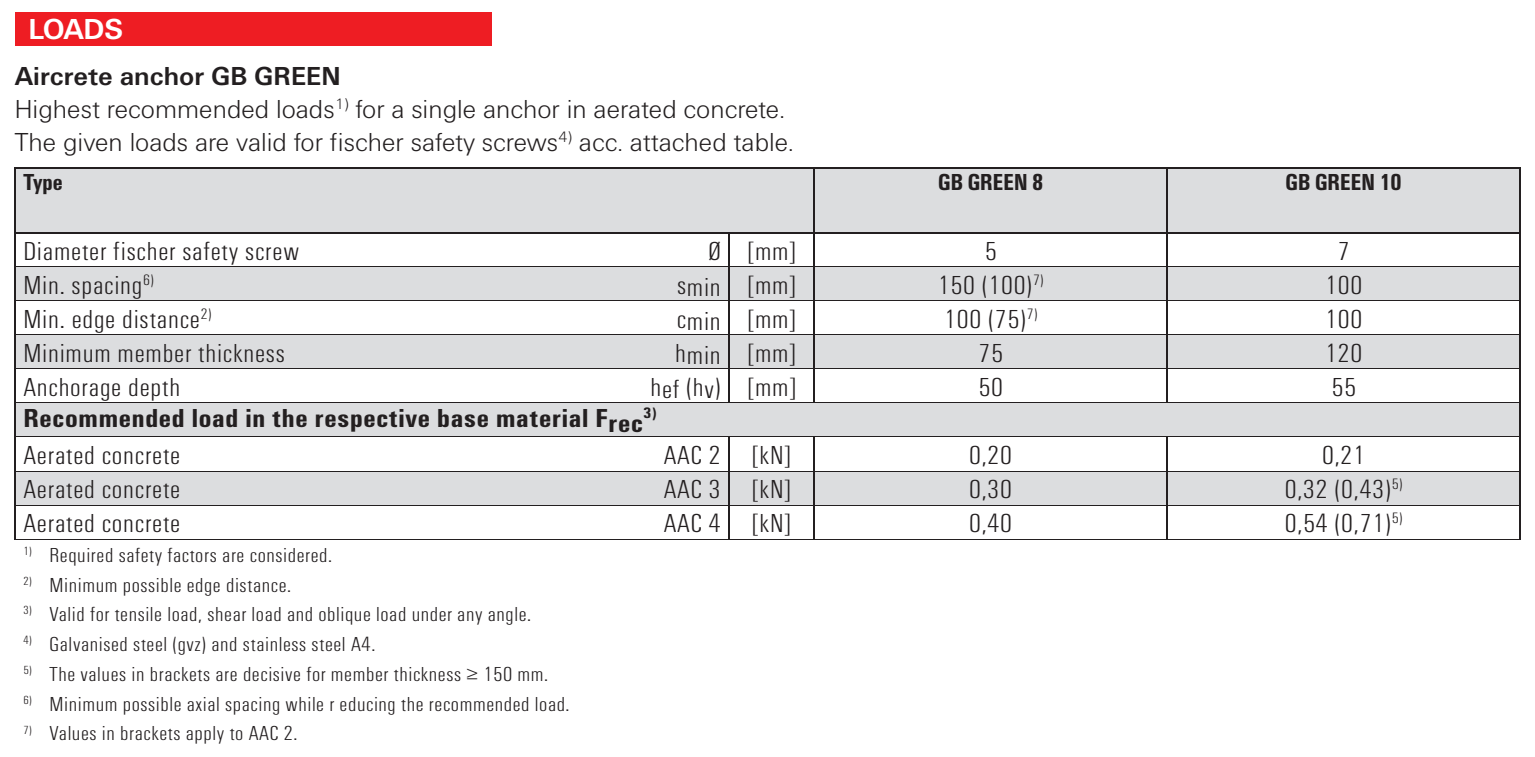
<style>
.page{position:relative;width:1535px;height:757px;background:#fff}
.page>*{position:absolute;margin:0;border:0;box-sizing:border-box;transform-origin:0 0}
.t1{font:700 30px "Fi We";letter-spacing:-.025em;color:#fff}
.t2{font:300 condensed 27px "Fi We";letter-spacing:.025em;color:#231f20;scale:1.1 1}
.t3{font:300 27px/33px "Fi We";color:#231f20}
.t4{font:700 condensed 27px "Fi We";letter-spacing:.025em;color:#231f20;scale:1.1 1}
.t5{font:700 condensed 24px "Fi We";color:#231f20}
.t6{font:300 condensed 21px "Fi We";letter-spacing:.025em;color:#231f20;scale:1.1 1}
.t7{font:700 condensed 15.6px "Fi We";color:#231f20;scale:1.1 1}
.s1{font-weight:700}
</style>
<div class="page">
<div style="left:16px;top:169px;width:1503px;height:63px;background:#dcdddf"></div>
<div style="left:16px;top:267px;width:1503px;height:33px;background:#dcdddf"></div>
<svg style="left:15px;top:301px;width:1505px;height:239px"></svg>
<hr style="left:1519px;top:169px;width:2px;height:30px;background:#231f20">
<hr style="left:1519px;top:403px;width:2px;height:34px;background:#231f20">
<hr style="left:814px;top:437px;width:1px;height:33px;background:#231f20">
<hr style="left:1519px;top:437px;width:2px;height:34px;background:#231f20">
<hr style="left:814px;top:471px;width:1px;height:33px;background:#231f20">
<hr style="left:1519px;top:471px;width:2px;height:34px;background:#231f20">
<hr style="left:814px;top:505px;width:1px;height:33px;background:#231f20">
<hr style="left:1519px;top:505px;width:2px;height:33px;background:#231f20">
<hr style="left:1167px;top:167px;width:354px;height:2px;background:#231f20">
<hr style="left:815px;top:266px;width:351px;height:1px;background:#231f20">
<hr style="left:1168px;top:266px;width:351px;height:1px;background:#231f20">
<hr style="left:815px;top:300px;width:351px;height:1px;background:#231f20">
<hr style="left:1168px;top:300px;width:351px;height:1px;background:#231f20">
<hr style="left:815px;top:334px;width:351px;height:1px;background:#231f20">
<hr style="left:1168px;top:334px;width:351px;height:1px;background:#231f20">
<hr style="left:815px;top:368px;width:351px;height:1px;background:#231f20">
<hr style="left:1168px;top:368px;width:351px;height:1px;background:#231f20">
<hr style="left:814px;top:402px;width:705px;height:1px;background:#231f20">
<hr style="left:1167px;top:436px;width:352px;height:1px;background:#231f20">
<hr style="left:1167px;top:470px;width:352px;height:1px;background:#231f20">
<hr style="left:1167px;top:504px;width:352px;height:1px;background:#231f20">
<hr style="left:16px;top:266px;width:712px;height:1px;background:#231f20">
<hr style="left:730px;top:266px;width:84px;height:1px;background:#231f20">
<hr style="left:16px;top:300px;width:712px;height:1px;background:#231f20">
<hr style="left:730px;top:300px;width:84px;height:1px;background:#231f20">
<hr style="left:16px;top:334px;width:712px;height:1px;background:#231f20">
<hr style="left:730px;top:334px;width:84px;height:1px;background:#231f20">
<hr style="left:16px;top:368px;width:712px;height:1px;background:#231f20">
<hr style="left:730px;top:368px;width:84px;height:1px;background:#231f20">
<hr style="left:16px;top:402px;width:798px;height:1px;background:#231f20">
<hr style="left:16px;top:436px;width:798px;height:1px;background:#231f20">
<hr style="left:16px;top:470px;width:712px;height:1px;background:#231f20">
<hr style="left:730px;top:470px;width:84px;height:1px;background:#231f20">
<hr style="left:16px;top:504px;width:712px;height:1px;background:#231f20">
<hr style="left:730px;top:504px;width:84px;height:1px;background:#231f20">
<hr style="left:14px;top:233px;width:2px;height:305px;background:#231f20">
<hr style="left:14px;top:169px;width:2px;height:30px;background:#231f20">
<hr style="left:14px;top:167px;width:800px;height:2px;background:#231f20">
<hr style="left:14px;top:199px;width:2px;height:33px;background:#231f20">
<hr style="left:728px;top:233px;width:2px;height:34px;background:#231f20">
<hr style="left:814px;top:233px;width:1px;height:34px;background:#231f20">
<hr style="left:1166px;top:233px;width:2px;height:34px;background:#231f20">
<hr style="left:728px;top:267px;width:2px;height:34px;background:#231f20">
<hr style="left:814px;top:267px;width:1px;height:34px;background:#231f20">
<hr style="left:1166px;top:267px;width:2px;height:34px;background:#231f20">
<hr style="left:728px;top:301px;width:2px;height:34px;background:#231f20">
<hr style="left:814px;top:301px;width:1px;height:34px;background:#231f20">
<hr style="left:1166px;top:301px;width:2px;height:34px;background:#231f20">
<hr style="left:728px;top:335px;width:2px;height:34px;background:#231f20">
<hr style="left:814px;top:335px;width:1px;height:34px;background:#231f20">
<hr style="left:1166px;top:335px;width:2px;height:34px;background:#231f20">
<hr style="left:728px;top:369px;width:2px;height:33px;background:#231f20">
<hr style="left:814px;top:369px;width:1px;height:33px;background:#231f20">
<hr style="left:1166px;top:369px;width:2px;height:33px;background:#231f20">
<hr style="left:728px;top:437px;width:2px;height:101px;background:#231f20">
<hr style="left:474px;top:232px;width:340px;height:1px;background:#231f20">
<hr style="left:1167px;top:232px;width:354px;height:1px;background:#231f20">
<hr style="left:14px;top:232px;width:460px;height:1px;background:#231f20">
<hr style="left:1519px;top:199px;width:2px;height:33px;background:#231f20">
<hr style="left:1519px;top:233px;width:2px;height:170px;background:#231f20">
<hr style="left:14px;top:538px;width:800px;height:1px;background:#231f20">
<hr style="left:1167px;top:538px;width:354px;height:1px;background:#231f20">
<hr style="left:814px;top:167px;width:353px;height:2px;background:#231f20">
<hr style="left:814px;top:169px;width:1px;height:30px;background:#231f20">
<hr style="left:1166px;top:169px;width:2px;height:30px;background:#231f20">
<hr style="left:814px;top:199px;width:1px;height:33px;background:#231f20">
<hr style="left:1166px;top:199px;width:2px;height:33px;background:#231f20">
<hr style="left:814px;top:232px;width:353px;height:1px;background:#231f20">
<hr style="left:1166px;top:437px;width:2px;height:33px;background:#231f20">
<hr style="left:1166px;top:471px;width:2px;height:33px;background:#231f20">
<hr style="left:1166px;top:505px;width:2px;height:33px;background:#231f20">
<hr style="left:814px;top:436px;width:353px;height:1px;background:#231f20">
<hr style="left:814px;top:470px;width:353px;height:1px;background:#231f20">
<hr style="left:814px;top:504px;width:353px;height:1px;background:#231f20">
<hr style="left:814px;top:538px;width:353px;height:1px;background:#231f20">
<div style="left:15px;top:13px;width:476px;height:33px;background:#ee1d23"></div>
<h1 class="t1" style="left:28px;top:18px;width:96px">LOADS</h1>
<p class="t3" style="left:15px;top:61px;width:780px"><span class="s1">Aircrete anchor GB GREEN<br></span>Highest recommended loads<sup>1)</sup> for a single anchor in aerated concrete.<br>The given loads are valid for fischer safety screws<sup>4)</sup> acc. attached table.</p>
<p class="t5" style="left:23px;top:174px;width:41px">Type</p>
<p class="t5" style="left:938px;top:174px;width:106px">GB GREEN 8</p>
<p class="t5" style="left:1286px;top:174px;width:118px">GB GREEN 10</p>
<p class="t2" style="left:23px;top:241px;width:252px">Diameter fischer safety screw</p>
<p class="t2" style="left:708px;top:241px;width:81px">Ø [mm]</p>
<p class="t2" style="left:985px;top:241px;width:12px">5</p>
<p class="t2" style="left:1338px;top:241px;width:12px">7</p>
<p class="t2" style="left:23px;top:275px;width:120px">Min. spacing<sup>6)</sup></p>
<p class="t2" style="left:677px;top:275px;width:110px">smin [mm]</p>
<p class="t2" style="left:938px;top:275px;width:98px">150 (100)<sup>7)</sup></p>
<p class="t2" style="left:1325px;top:275px;width:35px">100</p>
<p class="t2" style="left:23px;top:309px;width:173px">Min. edge distance<sup>2)</sup></p>
<p class="t2" style="left:677px;top:309px;width:110px">cmin [mm]</p>
<p class="t2" style="left:944px;top:309px;width:86px">100 (75)<sup>7)</sup></p>
<p class="t2" style="left:1325px;top:309px;width:35px">100</p>
<p class="t2" style="left:23px;top:343px;width:239px">Minimum member thickness</p>
<p class="t2" style="left:675px;top:343px;width:112px">hmin [mm]</p>
<p class="t2" style="left:978px;top:343px;width:24px">75</p>
<p class="t2" style="left:1325px;top:343px;width:35px">120</p>
<p class="t2" style="left:23px;top:377px;width:144px">Anchorage depth</p>
<p class="t2" style="left:650px;top:377px;width:134px">hef (hv) [mm]</p>
<p class="t2" style="left:978px;top:377px;width:24px">50</p>
<p class="t2" style="left:1331px;top:377px;width:24px">55</p>
<p class="t4" style="left:23px;top:408px;width:565px">Recommended load in the respective base material Frec</p>
<p class="t7" style="left:644px;top:407px;width:13px">3)</p>
<p class="t2" style="left:23px;top:445px;width:144px">Aerated concrete</p>
<p class="t2" style="left:664px;top:445px;width:117px">AAC 2 [kN]</p>
<p class="t2" style="left:969px;top:445px;width:41px">0,20</p>
<p class="t2" style="left:1322px;top:445px;width:41px">0,21</p>
<p class="t2" style="left:23px;top:479px;width:144px">Aerated concrete</p>
<p class="t2" style="left:664px;top:479px;width:117px">AAC 3 [kN]</p>
<p class="t2" style="left:969px;top:479px;width:41px">0,30</p>
<p class="t2" style="left:1285px;top:479px;width:109px">0,32 (0,43)<sup>5)</sup></p>
<p class="t2" style="left:23px;top:513px;width:144px">Aerated concrete</p>
<p class="t2" style="left:664px;top:513px;width:117px">AAC 4 [kN]</p>
<p class="t2" style="left:969px;top:513px;width:41px">0,40</p>
<p class="t2" style="left:1285px;top:513px;width:109px">0,54 (0,71)<sup>5)</sup></p>
<p class="t6" style="left:23px;top:547px;width:282px"><sup>1)</sup> Required safety factors are considered.</p>
<p class="t6" style="left:23px;top:577px;width:245px"><sup>2)</sup> Minimum possible edge distance.</p>
<p class="t6" style="left:23px;top:607px;width:463px"><sup>3)</sup> Valid for tensile load, shear load and oblique load under any angle.</p>
<p class="t6" style="left:23px;top:636px;width:321px"><sup>4)</sup> Galvanised steel (gvz) and stainless steel A4.</p>
<p class="t6" style="left:23px;top:666px;width:479px"><sup>5)</sup> The values in brackets are decisive for member thickness ≥ 150 mm.</p>
<p class="t6" style="left:23px;top:696px;width:498px"><sup>6)</sup> Minimum possible axial spacing while r educing the recommended load.</p>
<p class="t6" style="left:23px;top:726px;width:251px"><sup>7)</sup> Values in brackets apply to AAC 2.</p>
</div>
